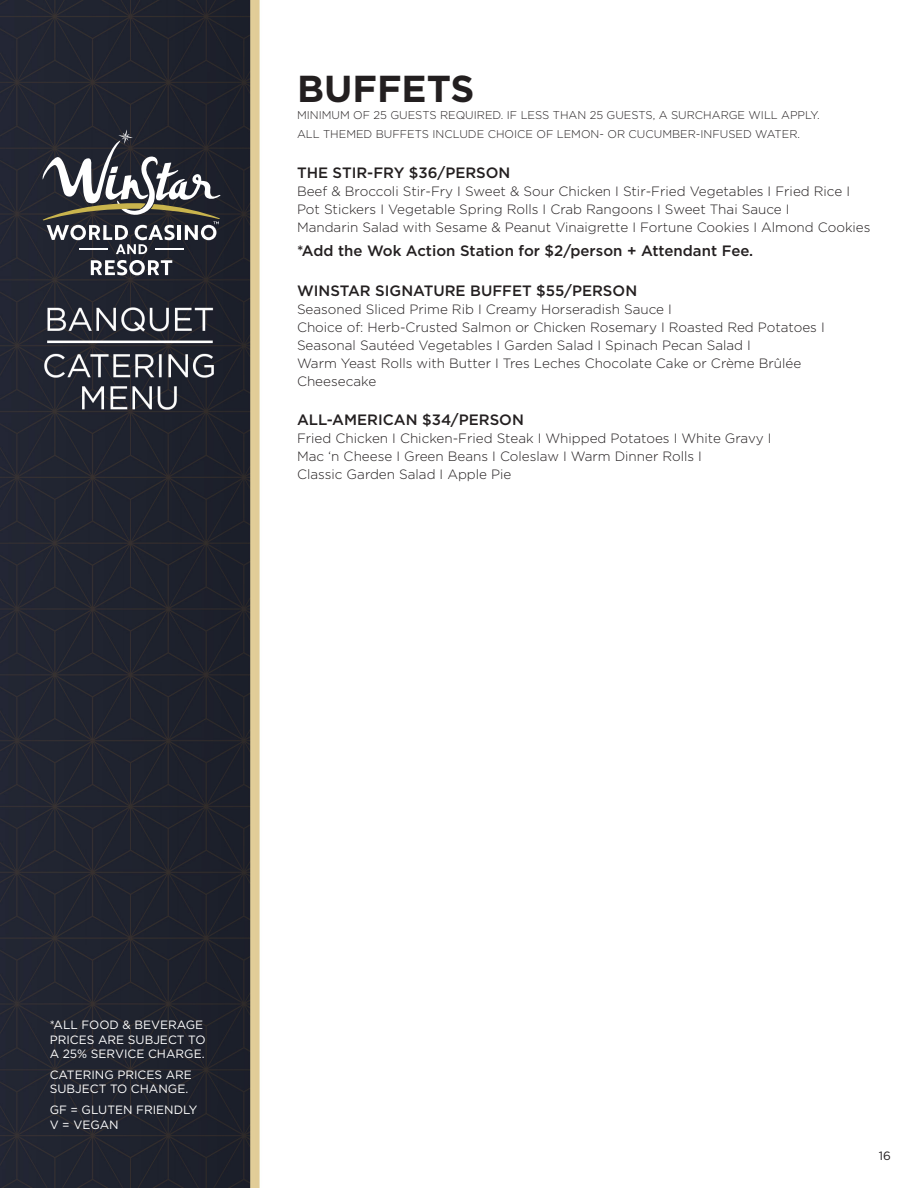
<style>
.page{position:relative;width:918px;height:1188px;background:#fff}
.page>*{position:absolute;margin:0;border:0;box-sizing:border-box;transform-origin:0 0}
.t1{font:700 37.5px "Gotham";color:#231f20}
.t2{font:500 15px "Gotham";color:#231f20}
.t3{font:300 13.5px/18px "Gotham";color:#231f20}
.t4{font:12px/14.4px "Gotham";color:#fff}
.t5{font:12px "Gotham";color:#231f20}
.t6{font:300 11.25px/19.5px "Gotham";color:#231f20}
</style>
<div class="page">
<img style="left:0;top:0;width:260px;height:1188px">
<svg style="left:91px;top:260px;width:81px;height:15px"></svg>
<svg style="left:42px;top:130px;width:179px;height:124px"></svg>
<h1 class="t1" style="left:297px;top:64px;width:179px">BUFFETS</h1>
<p class="t6" style="left:297px;top:105px;width:524px">MINIMUM OF 25 GUESTS REQUIRED. IF LESS THAN 25 GUESTS, A SURCHARGE WILL APPLY.<br>ALL THEMED BUFFETS INCLUDE CHOICE OF LEMON- OR CUCUMBER-INFUSED WATER.</p>
<p class="t2" style="left:297px;top:163px;width:215px">THE STIR-FRY $36/PERSON</p>
<p class="t3" style="left:297px;top:182px;width:575px">Beef &amp; Broccoli Stir-Fry I Sweet &amp; Sour Chicken I Stir-Fried Vegetables I Fried Rice I<br>Pot Stickers I Vegetable Spring Rolls I Crab Rangoons I Sweet Thai Sauce I<br>Mandarin Salad with Sesame &amp; Peanut Vinaigrette I Fortune Cookies I Almond Cookies</p>
<p class="t2" style="left:297px;top:241px;width:458px">*Add the Wok Action Station for $2/person + Attendant Fee.</p>
<p class="t2" style="left:297px;top:280px;width:342px">WINSTAR SIGNATURE BUFFET $55/PERSON</p>
<p class="t3" style="left:297px;top:299px;width:529px">Seasoned Sliced Prime Rib I Creamy Horseradish Sauce I<br>Choice of: Herb-Crusted Salmon or Chicken Rosemary I Roasted Red Potatoes I Seasonal Sautéed Vegetables I Garden Salad I Spinach Pecan Salad I<br>Warm Yeast Rolls with Butter I Tres Leches Chocolate Cake or Crème Brûlée Cheesecake</p>
<p class="t2" style="left:297px;top:410px;width:228px">ALL-AMERICAN $34/PERSON</p>
<p class="t3" style="left:297px;top:429px;width:476px">Fried Chicken I Chicken-Fried Steak I Whipped Potatoes I White Gravy I<br>Mac ‘n Cheese I Green Beans I Coleslaw I Warm Dinner Rolls I<br>Classic Garden Salad I Apple Pie</p>
<p class="t4" style="left:50px;top:1017px;width:157px">*ALL FOOD &amp; BEVERAGE<br>PRICES ARE SUBJECT TO<br>A 25% SERVICE CHARGE.</p>
<p class="t4" style="left:50px;top:1067px;width:144px">CATERING PRICES ARE<br>SUBJECT TO CHANGE.</p>
<p class="t4" style="left:50px;top:1103px;width:149px">GF = GLUTEN FRIENDLY<br>V = VEGAN</p>
<p class="t5" style="left:879px;top:1148px;width:14px">16</p>
</div>
